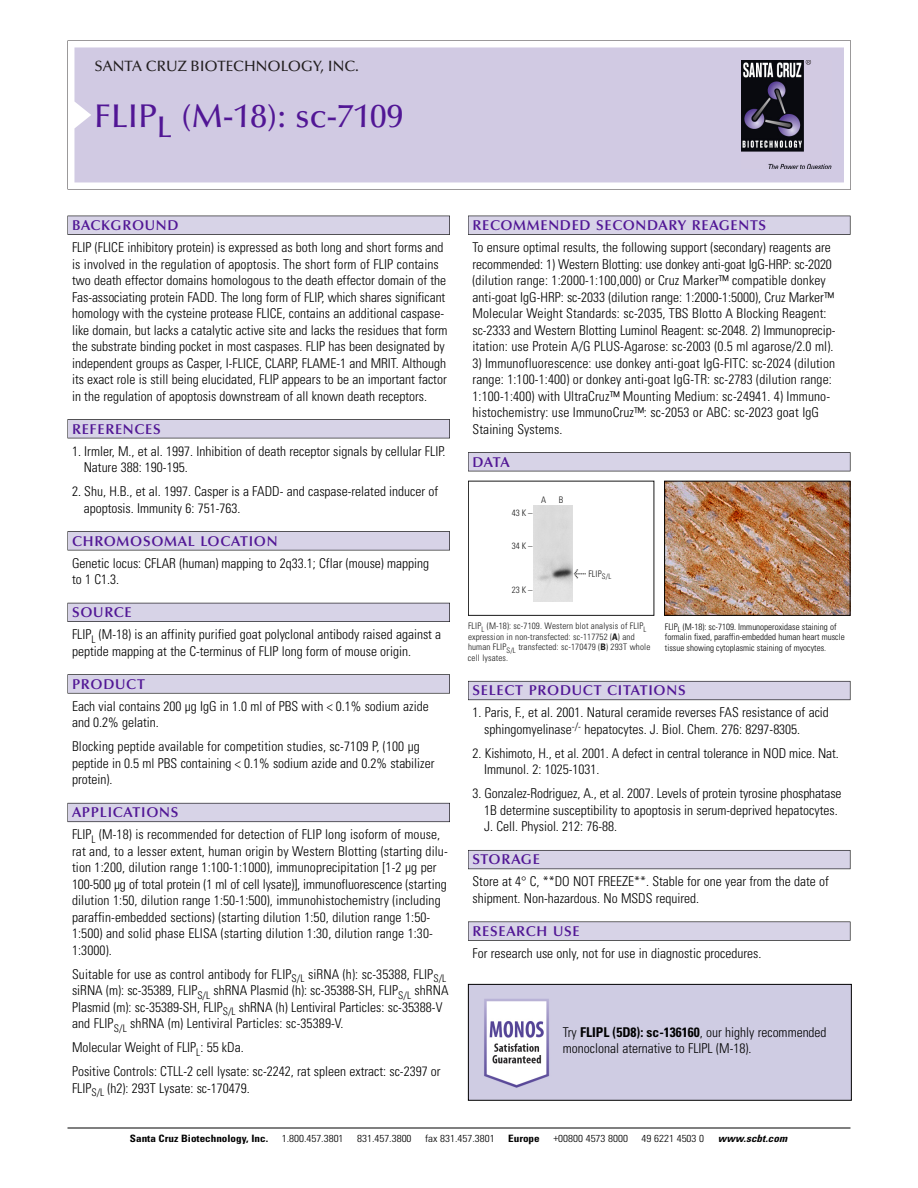
<style>
.page{position:relative;width:918px;height:1188px;background:#fff}
.page>*{position:absolute;margin:0;border:0;box-sizing:border-box;transform-origin:0 0}
.t1{font:500 33px "Optima";color:#511695}
.t2{font:500 15px "Optima";color:#231f20}
.t3{font:600 14.25px "Optima";letter-spacing:.05em;color:#511695}
.t4{font:300 condensed 13.5px/16.5px "Univers";color:#000}
.t5{font:300 condensed 10.2px "Univers";color:#000;scale:1.1 1}
.t6{font:700 condensed 10.2px "Univers";color:#000;scale:1.1 1}
.t7{font:italic 700 condensed 10.2px "Univers";letter-spacing:.005em;color:#000;scale:1.1 1}
.t8{font:9px/10.5px "Univers Condensed Light+JGLRJK";letter-spacing:.015em;color:#191919}
.t9{font:300 condensed 9px/10.5px "Univers";color:#000}
.s1{font-family:"Meta Plus Book Roman+IJZEDM";font-size:10.5px}
.s2{font-family:"Univers Condensed Bold+YEVURY"}
.s3{font-weight:700}
</style>
<div class="page">
<svg style="left:68px;top:40px;width:783px;height:149px"></svg>
<div style="left:74px;top:47px;width:770px;height:135px;background:#d1cae3"></div>
<img style="left:741px;top:60px;width:90px;height:108px">
<div style="left:68px;top:216px;width:382px;height:19px;background:#525155"></div>
<div style="left:68px;top:216px;width:381px;height:18px;background:#d7d3e7"></div>
<div style="left:68px;top:419px;width:382px;height:19px;background:#525155"></div>
<div style="left:68px;top:420px;width:381px;height:18px;background:#d7d3e7"></div>
<div style="left:68px;top:531px;width:382px;height:19px;background:#545357"></div>
<div style="left:68px;top:532px;width:381px;height:18px;background:#d7d3e7"></div>
<div style="left:68px;top:603px;width:382px;height:19px;background:#54535a"></div>
<div style="left:68px;top:603px;width:381px;height:18px;background:#d7d3e7"></div>
<svg style="left:68px;top:674px;width:382px;height:20px"></svg>
<div style="left:68px;top:675px;width:381px;height:18px;background:#d7d3e7"></div>
<div style="left:68px;top:803px;width:382px;height:19px;background:#66646e"></div>
<div style="left:68px;top:803px;width:381px;height:18px;background:#d7d3e7"></div>
<div style="left:468px;top:216px;width:382px;height:19px;background:#525155"></div>
<div style="left:468px;top:216px;width:382px;height:18px;background:#d7d3e7"></div>
<div style="left:468px;top:452px;width:382px;height:19px;background:#525155"></div>
<div style="left:468px;top:453px;width:382px;height:18px;background:#d7d3e7"></div>
<div style="left:468px;top:681px;width:382px;height:19px;background:#66646d"></div>
<div style="left:468px;top:682px;width:382px;height:18px;background:#d7d3e7"></div>
<div style="left:468px;top:850px;width:382px;height:19px;background:#5b5961"></div>
<div style="left:468px;top:851px;width:382px;height:18px;background:#d7d3e7"></div>
<div style="left:468px;top:922px;width:382px;height:19px;background:#575759"></div>
<div style="left:468px;top:922px;width:382px;height:18px;background:#d7d3e7"></div>
<hr style="left:68px;top:1128px;width:782px;height:1px;background:#000">
<img style="left:666px;top:483px;width:182px;height:131px">
<div style="left:664px;top:481px;width:186px;height:135px;border:1px solid #000"></div>
<div style="left:468px;top:481px;width:186px;height:135px;border:1px solid #191919"></div>
<img style="left:534px;top:506px;width:39px;height:95px">
<img style="left:470px;top:986px;width:380px;height:113px">
<div style="left:468px;top:984px;width:384px;height:117px;border:1px solid #000"></div>
<p class="t2" style="left:94px;top:61px;width:266px">SANTA CRUZ BIOTECHNOLOGY, INC.</p>
<h1 class="t1" style="left:94px;top:103px;width:310px">FLIP<sub>L</sub> (M-18): sc-7109</h1>
<p class="t3" style="left:72px;top:219px;width:108px">BACKGROUND</p>
<p class="t4" style="left:72px;top:240px;width:377px">FLIP (FLICE inhibitory protein) is expressed as both long and short forms and is involved in the regulation of apoptosis. The short form of FLIP contains two death effector domains homologous to the death effector domain of the Fas-associating protein FADD. The long form of FLIP, which shares significant homology with the cysteine protease FLICE, contains an additional caspase&shy;like domain, but lacks a catalytic active site and lacks the residues that form the substrate binding pocket in most caspases. FLIP has been designated by independent groups as Casper, I-FLICE, CLARP, FLAME-1 and MRIT. Although its exact role is still being elucidated, FLIP appears to be an important factor in the regulation of apoptosis downstream of all known death receptors.</p>
<p class="t3" style="left:72px;top:423px;width:90px">REFERENCES</p>
<p class="t4" style="left:84px;top:444px;width:363px;text-indent:-12px">1. Irmler, M., et al. 1997. Inhibition of death receptor signals by cellular FLIP.<br>Nature 388: 190-195.</p>
<p class="t4" style="left:84px;top:484px;width:356px;text-indent:-12px">2. Shu, H.B., et al. 1997. Casper is a FADD- and caspase-related inducer of apoptosis. Immunity 6: 751-763.</p>
<p class="t3" style="left:72px;top:535px;width:207px">CHROMOSOMAL LOCATION</p>
<p class="t4" style="left:72px;top:556px;width:359px">Genetic locus: CFLAR (human) mapping to 2q33.1; Cflar (mouse) mapping to 1 C1.3.</p>
<p class="t3" style="left:72px;top:607px;width:61px">SOURCE</p>
<p class="t4" style="left:72px;top:627px;width:371px">FLIP<sub>L</sub> (M-18) is an affinity purified goat polyclonal antibody raised against a peptide mapping at the C-terminus of FLIP long form of mouse origin.</p>
<p class="t3" style="left:72px;top:678px;width:74px">PRODUCT</p>
<p class="t4" style="left:72px;top:699px;width:358px">Each vial contains 200 µg IgG in 1.0 ml of PBS with &lt; 0.1% sodium azide and 0.2% gelatin.</p>
<p class="t4" style="left:72px;top:739px;width:364px">Blocking peptide available for competition studies, sc-7109 P, (100 µg peptide in 0.5 ml PBS containing &lt; 0.1% sodium azide and 0.2% stabilizer protein).</p>
<p class="t3" style="left:72px;top:807px;width:108px">APPLICATIONS</p>
<p class="t4" style="left:72px;top:827px;width:377px">FLIP<sub>L</sub> (M-18) is recommended for detection of FLIP long isoform of mouse, rat and, to a lesser extent, human origin by Western Blotting (starting dilu&shy;tion 1:200, dilution range 1:100-1:1000), immunoprecipitation [1-2 µg per 100-500 µg of total protein (1 ml of cell lysate)], immunofluorescence (starting dilution 1:50, dilution range 1:50-1:500), immunohistochemistry (including paraffin-embedded sections) (starting dilution 1:50, dilution range 1:50- 1:500) and solid phase ELISA (starting dilution 1:30, dilution range 1:30- 1:3000).</p>
<p class="t4" style="left:72px;top:967px;width:378px">Suitable for use as control antibody for FLIP<sub>S/L</sub> siRNA (h): sc-35388, FLIP<sub>S/L </sub>siRNA (m): sc-35389, FLIP<sub>S/L</sub> shRNA Plasmid (h): sc-35388-SH, FLIP<sub>S/L</sub> shRNA Plasmid (m): sc-35389-SH, FLIP<sub>S/L</sub> shRNA (h) Lentiviral Particles: sc-35388-V and FLIP<sub>S/L</sub> shRNA (m) Lentiviral Particles: sc-35389-V.</p>
<p class="t4" style="left:72px;top:1037px;width:370px;line-height:24px">Molecular Weight of FLIP<sub>L</sub>: 55 kDa.<br>Positive Controls: CTLL-2 cell lysate: sc-2242, rat spleen extract: sc-2397 or</p>
<p class="t4" style="left:72px;top:1081px;width:179px">FLIP<sub>S/L</sub> (h2): 293T Lysate: sc-170479.</p>
<p class="t3" style="left:473px;top:219px;width:295px">RECOMMENDED SECONDARY REAGENTS</p>
<p class="t4" style="left:473px;top:240px;width:364px">To ensure optimal results, the following support (secondary) reagents are recommended: 1) Western Blotting: use donkey anti-goat IgG-HRP: sc-2020 (dilution range: 1:2000-1:100,000) or Cruz Marker™ compatible donkey anti-goat IgG-HRP: sc-2033 (dilution range: 1:2000-1:5000), Cruz Marker™ Molecular Weight Standards: sc-2035, TBS Blotto A Blocking Reagent: sc-2333 and Western Blotting Luminol Reagent: sc-2048. 2) Immunoprecip&shy;itation: use Protein A/G PLUS-Agarose: sc-2003 (0.5 ml agarose/2.0 ml).</p>
<p class="t4" style="left:473px;top:356px;width:364px">3) Immunofluorescence: use donkey anti-goat IgG-FITC: sc-2024 (dilution range: 1:100-1:400) or donkey anti-goat IgG-TR: sc-2783 (dilution range:<br>1:100-1:400) with UltraCruz™ Mounting Medium: sc-24941. 4) Immuno&shy;histochemistry: use ImmunoCruz™: sc-2053 or ABC: sc-2023 goat IgG Staining Systems.</p>
<p class="t3" style="left:473px;top:456px;width:39px">DATA</p>
<p class="t8" style="left:512px;top:508px;width:22px">43K–</p>
<p class="t8" style="left:512px;top:541px;width:22px">34K–</p>
<p class="t8" style="left:512px;top:585px;width:22px">23K–</p>
<p class="t8" style="left:541px;top:495px;width:7px">A</p>
<p class="t8" style="left:559px;top:495px;width:6px">B</p>
<p class="t8" style="left:574px;top:569px;width:39px"><span class="s1">&lt;</span> FLIP<sub>S/L</sub></p>
<p class="t8" style="left:468px;top:622px;width:184px">FLIP<sub>L</sub> (M-18): sc-7109. Western blot analysis of FLIP<sub>L </sub>expression in non-transfected: sc-117752 (<span class="s2">A</span>) and human FLIP<sub>S/L</sub> transfected: sc-170479 (<span class="s2">B</span>) 293T whole cell lysates.</p>
<p class="t9" style="left:665px;top:622px;width:181px">FLIP<sub>L</sub> (M-18): sc-7109. Immunoperoxidase staining of formalin fixed, paraffin-embedded human heart muscle tissue showing cytoplasmic staining of myocytes.</p>
<p class="t3" style="left:473px;top:685px;width:215px">SELECT PRODUCT CITATIONS</p>
<p class="t4" style="left:484px;top:706px;width:346px;text-indent:-12px">1. Paris, F., et al. 2001. Natural ceramide reverses FAS resistance of acid sphingomyelinase<sup>-/-</sup> hepatocytes. J. Biol. Chem. 276: 8297-8305.</p>
<p class="t4" style="left:484px;top:746px;width:356px;text-indent:-12px">2. Kishimoto, H., et al. 2001. A defect in central tolerance in NOD mice. Nat.<br>Immunol. 2: 1025-1031.</p>
<p class="t4" style="left:484px;top:787px;width:359px;text-indent:-12px">3. Gonzalez-Rodriguez, A., et al. 2007. Levels of protein tyrosine phosphatase<br>1B determine susceptibility to apoptosis in serum-deprived hepatocytes.<br>J. Cell. Physiol. 212: 76-88.</p>
<p class="t3" style="left:473px;top:854px;width:69px">STORAGE</p>
<p class="t4" style="left:473px;top:875px;width:358px">Store at 4° C, **DO NOT FREEZE**. Stable for one year from the date of shipment. Non-hazardous. No MSDS required.</p>
<p class="t3" style="left:473px;top:925px;width:109px">RESEARCH USE</p>
<p class="t4" style="left:473px;top:946px;width:290px">For research use only, not for use in diagnostic procedures.</p>
<p class="t4" style="left:563px;top:1025px;width:265px">Try <span class="s3">FLIPL (5D8): sc-136160</span>, our highly recommended monoclonal aternative to FLIPL (M-18).</p>
<p class="t6" style="left:130px;top:1135px;width:127px">Santa Cruz Biotechnology, Inc.</p>
<p class="t5" style="left:282px;top:1135px;width:58px">1.800.457.3801</p>
<p class="t5" style="left:357px;top:1135px;width:51px">831.457.3800</p>
<p class="t5" style="left:425px;top:1135px;width:65px">fax 831.457.3801</p>
<p class="t6" style="left:508px;top:1135px;width:30px">Europe</p>
<p class="t5" style="left:553px;top:1135px;width:69px">+00800 4573 8000</p>
<p class="t5" style="left:642px;top:1135px;width:58px">49 6221 4503 0</p>
<p class="t7" style="left:718px;top:1135px;width:64px">www.scbt.com</p>
</div>
